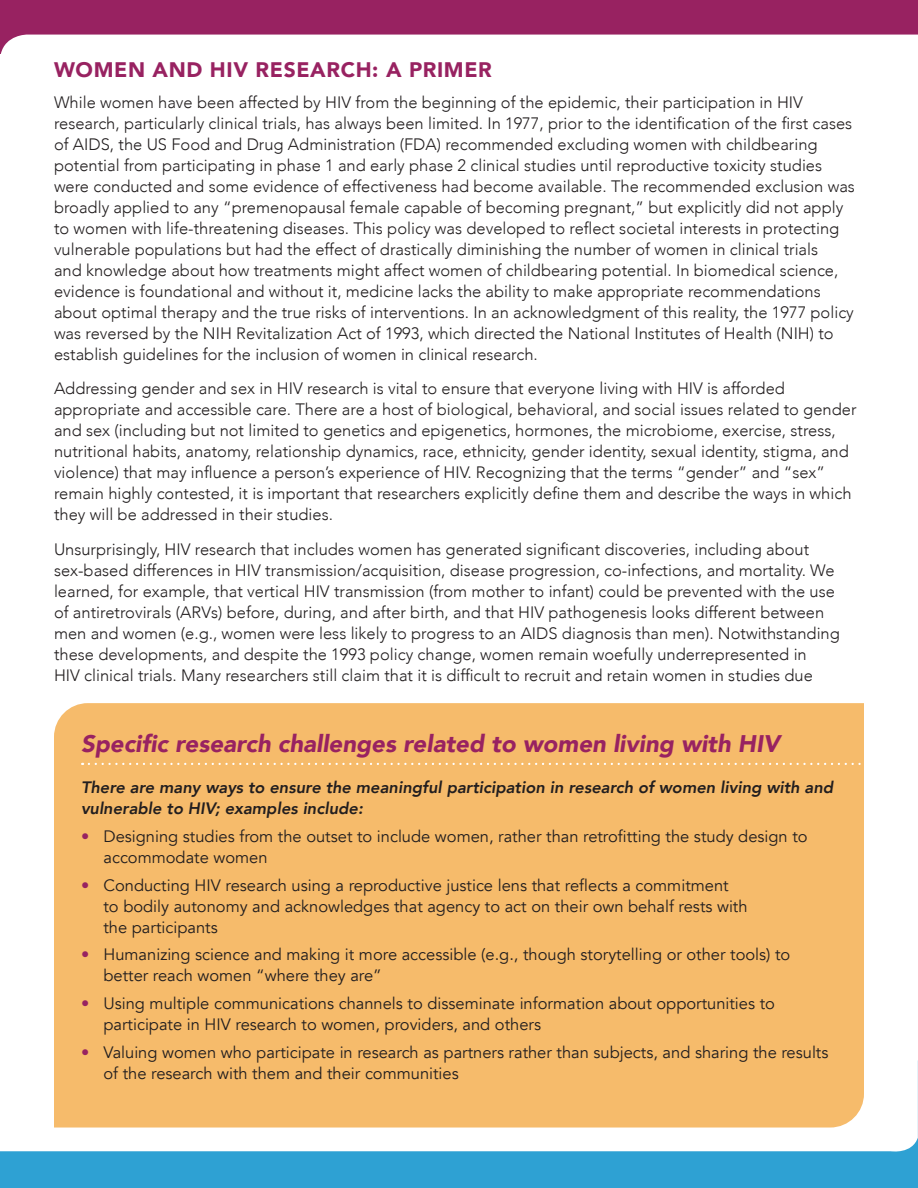
<style>
.page{position:relative;width:918px;height:1188px;background:#fff}
.page>*{position:absolute;margin:0;border:0;box-sizing:border-box;transform-origin:0 0}
.HIGHLIGHTS_HEADER{font:italic 900 24px "Avenir";color:#982261}
.SUB-HEAD{font:900 21px "Avenir";letter-spacing:.03em;color:#982261}
.TEXT{font:300 16.5px/21px "Avenir";color:#221e1f}
.TEXT-2{font:16.5px/21px "Avenir";color:#221e1f}
.TEXT-3{font:italic 800 16.5px/21px "Avenir";color:#221e1f}
.s1{color:#982261}
</style>
<div class="page">
<svg style="left:0;top:0;width:918px;height:54px;fill:#982261"></svg>
<svg style="left:0;top:1060px;width:918px;height:128px;fill:#2ea1d3"></svg>
<div style="left:54px;top:703px;width:810px;height:425px;background:#f6bb6b"></div>
<svg style="left:89px;top:763px;width:775px;height:2px;background:#f8cc92"></svg>
<p class="SUB-HEAD" style="left:54px;top:52px;width:439px">WOMEN AND HIV RESEARCH: A PRIMER</p>
<p class="TEXT" style="left:54px;top:92px;width:802px">While women have been affected by HIV from the beginning of the epidemic, their participation in HIV research, particularly clinical trials, has always been limited. In 1977, prior to the identification of the first cases of AIDS, the US Food and Drug Administration (FDA) recommended excluding women with childbearing potential from participating in phase 1 and early phase 2 clinical studies until reproductive toxicity studies were conducted and some evidence of effectiveness had become available. The recommended exclusion was broadly applied to any “premenopausal female capable of becoming pregnant,” but explicitly did not apply to women with life-threatening diseases. This policy was developed to reflect societal interests in protecting vulnerable populations but had the effect of drastically diminishing the number of women in clinical trials<br>and knowledge about how treatments might affect women of childbearing potential. In biomedical science, evidence is foundational and without it, medicine lacks the ability to make appropriate recommendations about optimal therapy and the true risks of interventions. In an acknowledgment of this reality, the 1977 policy was reversed by the NIH Revitalization Act of 1993, which directed the National Institutes of Health (NIH) to establish guidelines for the inclusion of women in clinical research.</p>
<p class="TEXT" style="left:54px;top:378px;width:804px">Addressing gender and sex in HIV research is vital to ensure that everyone living with HIV is afforded appropriate and accessible care. There are a host of biological, behavioral, and social issues related to gender and sex (including but not limited to genetics and epigenetics, hormones, the microbiome, exercise, stress, nutritional habits, anatomy, relationship dynamics, race, ethnicity, gender identity, sexual identity, stigma, and violence) that may influence a person’s experience of HIV. Recognizing that the terms “gender” and “sex” remain highly contested, it is important that researchers explicitly define them and describe the ways in which they will be addressed in their studies.</p>
<p class="TEXT" style="left:54px;top:539px;width:787px">Unsurprisingly, HIV research that includes women has generated significant discoveries, including about sex-based differences in HIV transmission/acquisition, disease progression, co-infections, and mortality. We learned, for example, that vertical HIV transmission (from mother to infant) could be prevented with the use of antiretrovirals (ARVs) before, during, and after birth, and that HIV pathogenesis looks different between men and women (e.g., women were less likely to progress to an AIDS diagnosis than men). Notwithstanding these developments, and despite the 1993 policy change, women remain woefully underrepresented in<br>HIV clinical trials. Many researchers still claim that it is difficult to recruit and retain women in studies due</p>
<p class="HIGHLIGHTS_HEADER" style="left:81px;top:724px;width:701px">Specific research challenges related to women living with HIV</p>
<p class="TEXT-3" style="left:81px;top:777px;width:754px">There are many ways to ensure the meaningful participation in research of women living with and vulnerable to HIV; examples include:</p>
<p class="TEXT-2" style="left:103px;top:826px;width:706px;text-indent:-22px"><span class="s1">•</span> Designing studies from the outset to include women, rather than retrofitting the study design to accommodate women</p>
<p class="TEXT-2" style="left:103px;top:875px;width:646px;text-indent:-22px"><span class="s1">•</span> Conducting HIV research using a reproductive justice lens that reflects a commitment to bodily autonomy and acknowledges that agency to act on their own behalf rests with the participants</p>
<p class="TEXT-2" style="left:103px;top:945px;width:688px;text-indent:-22px"><span class="s1">•</span> Humanizing science and making it more accessible (e.g., though storytelling or other tools) to better reach women “where they are”</p>
<p class="TEXT-2" style="left:103px;top:993px;width:673px;text-indent:-22px"><span class="s1">•</span> Using multiple communications channels to disseminate information about opportunities to participate in HIV research to women, providers, and others</p>
<p class="TEXT-2" style="left:103px;top:1042px;width:726px;text-indent:-22px"><span class="s1">•</span> Valuing women who participate in research as partners rather than subjects, and sharing the results of the research with them and their communities</p>
</div>
